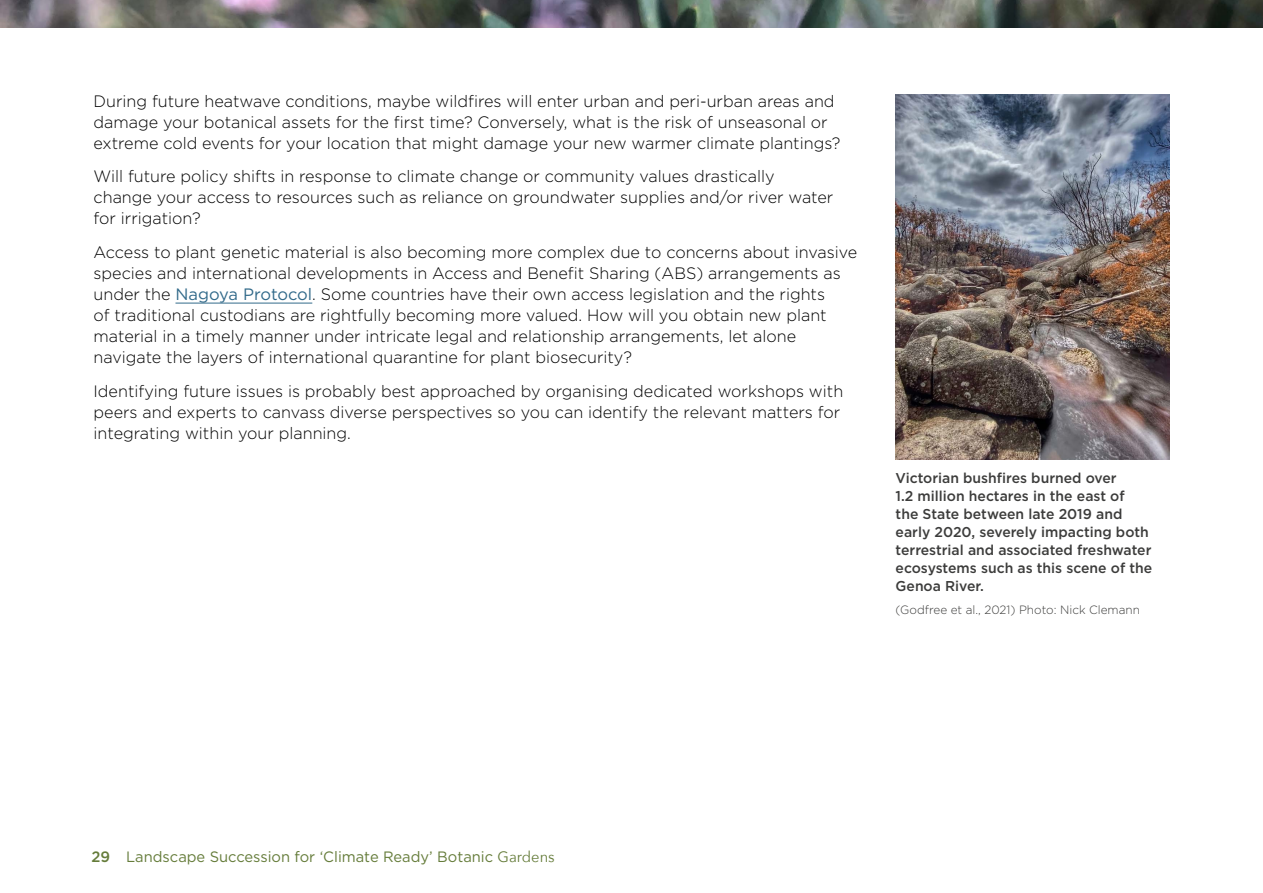
<style>
.page{position:relative;width:1263px;height:893px;background:#fff}
.page>*{position:absolute;margin:0;border:0;box-sizing:border-box;transform-origin:0 0}
.t1{font:300 16.5px/21px "Gotham";color:#000}
.t2{font:15px "Gotham";color:#657c3a}
.t3{font:500 14.25px/18px "Gotham";color:#3c3c3b}
.t4{font:300 12px "Gotham";color:#3c3c3b}
.s1{font-weight:400;color:#326a8a}
.s2{font-weight:500}
.s3{font-family:"Avenir Next"}
</style>
<div class="page">
<hr style="left:175px;top:303px;width:137px;height:1px;background:#326a8a">
<img style="left:896px;top:95px;width:273px;height:364px">
<img style="left:0;top:0;width:1263px;height:27px">
<p class="t1" style="left:94px;top:90px;width:748px">During future heatwave conditions, maybe wildfires will enter urban and peri-urban areas and damage your botanical assets for the first time? Conversely, what is the risk of unseasonal or extreme cold events for your location that might damage your new warmer climate plantings?</p>
<p class="t1" style="left:94px;top:166px;width:741px">Will future policy shifts in response to climate change or community values drastically change your access to resources such as reliance on groundwater supplies and/or river water for irrigation?</p>
<p class="t1" style="left:94px;top:242px;width:765px">Access to plant genetic material is also becoming more complex due to concerns about invasive species and international developments in Access and Benefit Sharing (ABS) arrangements as under the <span class="s1">Nagoya Protocol</span>. Some countries have their own access legislation and the rights<br>of traditional custodians are rightfully becoming more valued. How will you obtain new plant material in a timely manner under intricate legal and relationship arrangements, let alone navigate the layers of international quarantine for plant biosecurity?</p>
<p class="t1" style="left:94px;top:380px;width:751px">Identifying future issues is probably best approached by organising dedicated workshops with peers and experts to canvass diverse perspectives so you can identify the relevant matters for integrating within your planning.</p>
<p class="t3" style="left:896px;top:469px;width:258px">Victorian bushfires burned over<br>1.2 million hectares in the east of<br>the State between late 2019 and early 2020, severely impacting both terrestrial and associated freshwater ecosystems such as this scene of the<br>Genoa River.</p>
<p class="t4" style="left:896px;top:603px;width:246px">(Godfree et al., 2021) Photo: Nick Clemann</p>
<p class="t2" style="left:92px;top:848px;width:465px"><span class="s2">29</span> Landscape Succession for ‘Climate Ready’ Botanic <span class="s3">Gardens</span></p>
</div>
